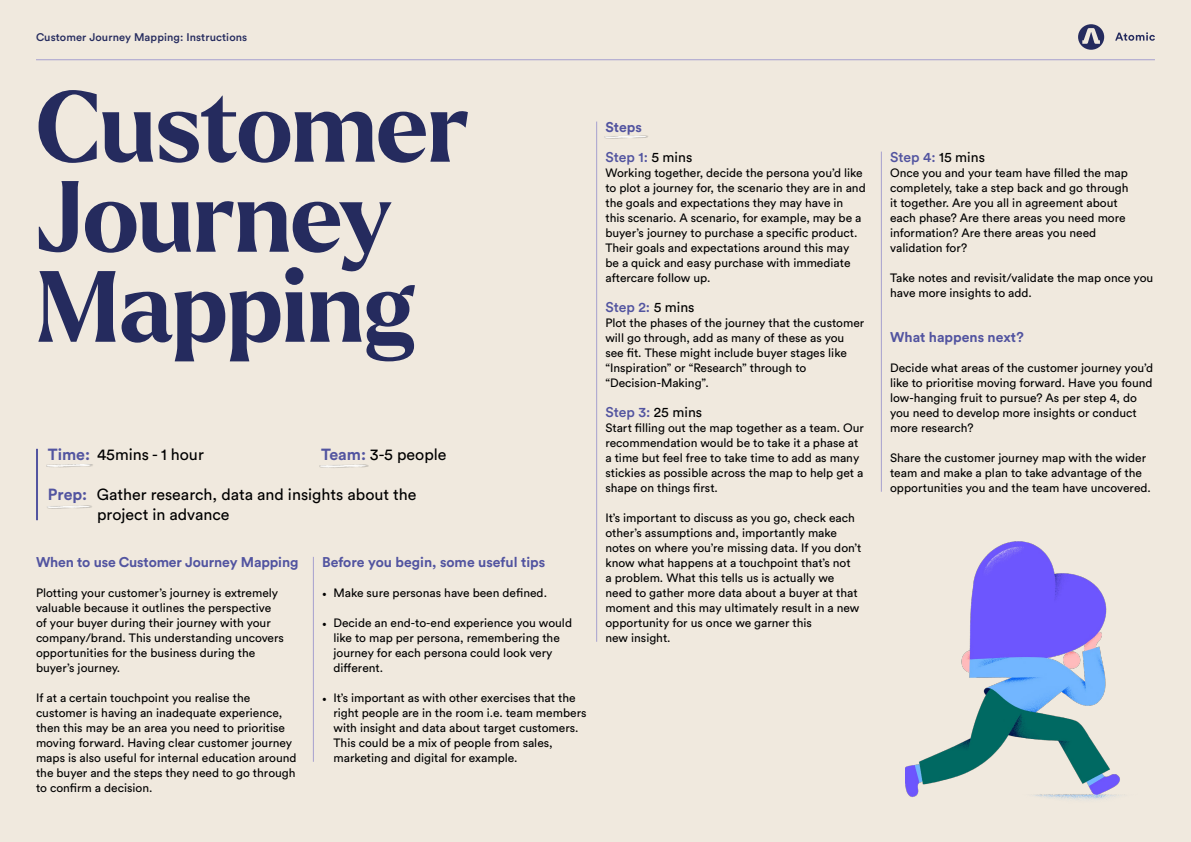
<style>
.page{position:relative;width:1191px;height:842px;background:#fff}
.page>*{position:absolute;margin:0;border:0;box-sizing:border-box;transform-origin:0 0}
.t1{font:700 98.2px/90px "Larken";letter-spacing:-.01em;color:#252b5e}
.t2{font:16px/20px "Circular Std";color:#000}
.t3{font:700 14px "Circular Std";color:#5254a0}
.t4{font:500 14px/30px "Circular Std";color:#5254a0}
.t5{font:12px/15px "Circular Std";color:#000}
.t6{font:500 11px "Circular Std";letter-spacing:.01em;color:#252b5e}
.s1{font-weight:700;color:#5254a0}
.s2{font-family:"Minion Pro"}
.s3{font-weight:700}
.s4{font-weight:400;color:#000}
</style>
<div class="page">
<div style="left:0;top:0;width:1191px;height:841px;background:#f0e9de"></div>
<img style="left:604px;top:135px;width:44px;height:4px">
<img style="left:905px;top:541px;width:215px;height:259px">
<hr style="left:36px;top:449px;width:2px;height:71px;background:#5254a0">
<img style="left:46px;top:464px;width:47px;height:4px">
<img style="left:319px;top:464px;width:50px;height:4px">
<img style="left:47px;top:505px;width:45px;height:4px">
<svg style="left:1115px;top:32px;width:40px;height:9px"></svg>
<svg style="left:1078px;top:24px;width:26px;height:26px"></svg>
<hr style="left:36px;top:59px;width:1119px;height:1px;background:#a6a0cf">
<hr style="left:313px;top:557px;width:1px;height:205px;background:#a6a0cf">
<hr style="left:596px;top:122px;width:1px;height:520px;background:#a6a0cf">
<hr style="left:881px;top:152px;width:1px;height:340px;background:#a6a0cf">
<p class="t6" style="left:36px;top:30px;width:213px">Customer Journey Mapping: Instructions</p>
<h1 class="t1" style="left:36px;top:83px;width:434px">Customer<br>Journey<br>Mapping</h1>
<h2 class="t2" style="left:48px;top:444px;width:157px"><span class="s1">Time:</span> 45mins - 1 hour</h2>
<h2 class="t2" style="left:97px;top:484px;width:321px;text-indent:-49px"><span class="s1">Prep:</span> Gather research, data and insights about the project in advance</h2>
<h2 class="t2" style="left:321px;top:444px;width:127px"><span class="s1">Team:</span> 3-5 people</h2>
<p class="t3" style="left:36px;top:553px;width:264px">When to use Customer Journey Mapping</p>
<p class="t5" style="left:36px;top:585px;width:249px">Plotting your customer’s journey is extremely valuable because it outlines the perspective of your buyer during their journey with your company/brand. This understanding uncovers opportunities for the business during the buyer’s journey.</p>
<p class="t5" style="left:36px;top:690px;width:262px">If at a certain touchpoint you realise the customer is having an inadequate experience, then this may be an area you need to prioritise moving forward. Having clear customer journey maps is also useful for internal education around the buyer and the steps they need to go through to confirm a decision.</p>
<p class="t3" style="left:322px;top:553px;width:225px">Before you begin, some useful tips</p>
<p class="t5" style="left:322px;top:585px;width:226px"><span class="s2">•</span> Make sure personas have been defined.</p>
<p class="t5" style="left:333px;top:615px;width:240px;text-indent:-11px"><span class="s2">•</span> Decide an end-to-end experience you would like to map per persona, remembering the journey for each persona could look very different.</p>
<p class="t5" style="left:333px;top:690px;width:254px;text-indent:-11px"><span class="s2">•</span> It’s important as with other exercises that the right people are in the room i.e. team members with insight and data about target customers.<br>This could be a mix of people from sales, marketing and digital for example.</p>
<p class="t4" style="left:605px;top:112px;width:88px"><span class="s3">Steps<br></span>Step 1: <span class="s4">5 mins</span></p>
<p class="t5" style="left:605px;top:165px;width:262px">Working together, decide the persona you’d like to plot a journey for, the scenario they are in and the goals and expectations they may have in this scenario. A scenario, for example, may be a buyer’s journey to purchase a specific product.<br>Their goals and expectations around this may be a quick and easy purchase with immediate aftercare follow up.</p>
<p class="t4" style="left:605px;top:292px;width:91px">Step 2: <span class="s4">5 mins</span></p>
<p class="t5" style="left:605px;top:315px;width:260px">Plot the phases of the journey that the customer will go through, add as many of these as you see fit. These might include buyer stages like “Inspiration” or “Research” through to “Decision-Making”.</p>
<p class="t4" style="left:605px;top:397px;width:98px">Step 3: <span class="s4">25 mins</span></p>
<p class="t5" style="left:605px;top:420px;width:260px">Start filling out the map together as a team. Our recommendation would be to take it a phase at a time but feel free to take time to add as many stickies as possible across the map to help get a shape on things first.</p>
<p class="t5" style="left:605px;top:510px;width:257px">It’s important to discuss as you go, check each other’s assumptions and, importantly make notes on where you’re missing data. If you don’t know what happens at a touchpoint that’s not<br>a problem. What this tells us is actually we need to gather more data about a buyer at that moment and this may ultimately result in a new opportunity for us once we garner this<br>new insight.</p>
<p class="t4" style="left:890px;top:142px;width:96px">Step 4: <span class="s4">15 mins</span></p>
<p class="t5" style="left:890px;top:165px;width:240px">Once you and your team have filled the map completely, take a step back and go through it together. Are you all in agreement about each phase? Are there areas you need more information? Are there areas you need validation for?</p>
<p class="t5" style="left:890px;top:270px;width:265px">Take notes and revisit/validate the map once you have more insights to add.</p>
<p class="t3" style="left:890px;top:328px;width:135px">What happens next?</p>
<p class="t5" style="left:890px;top:360px;width:265px">Decide what areas of the customer journey you’d like to prioritise moving forward. Have you found low-hanging fruit to pursue? As per step 4, do you need to develop more insights or conduct more research?</p>
<p class="t5" style="left:890px;top:450px;width:262px">Share the customer journey map with the wider team and make a plan to take advantage of the opportunities you and the team have uncovered.</p>
</div>
